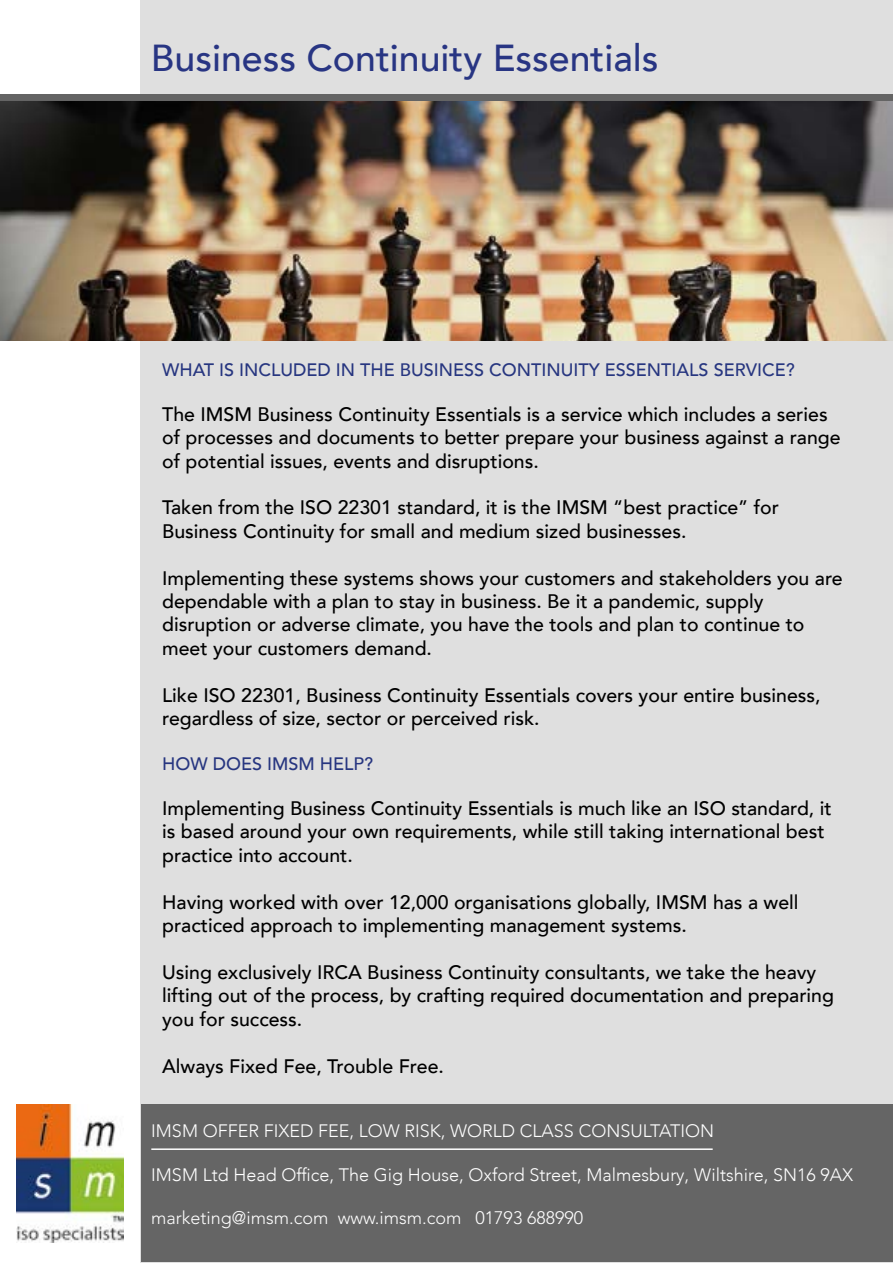
<style>
.page{position:relative;width:893px;height:1263px;background:#fff}
.page>*{position:absolute;margin:0;border:0;box-sizing:border-box;transform-origin:0 0}
.t1{font:500 37.5px "Avenir LT";color:#283583}
.t2{font:500 19.5px/23.4px "Avenir LT";color:#000}
.t3{font:300 18px "Avenir LT Com";color:#fff}
.t4{font:500 18px "Avenir LT";color:#273680}
.t5{font:300 18px "Avenir LT Std";color:#fff}
</style>
<div class="page">
<div style="left:141px;top:0;width:752px;height:1262px;background:#dfdfdf"></div>
<img style="left:17px;top:1104px;width:106px;height:138px">
<div style="left:0;top:94px;width:893px;height:8px;background:#646464"></div>
<div style="left:142px;top:1104px;width:751px;height:158px;background:#656565"></div>
<hr style="left:151px;top:1148px;width:562px;height:2px;background:#fff">
<img style="left:0;top:102px;width:892px;height:239px">
<h1 class="t1" style="left:151px;top:36px;width:509px">Business Continuity Essentials</h1>
<p class="t4" style="left:162px;top:359px;width:634px">WHAT IS INCLUDED IN THE BUSINESS CONTINUITY ESSENTIALS SERVICE?</p>
<p class="t2" style="left:162px;top:403px;width:680px">The IMSM Business Continuity Essentials is a service which includes a series of processes and documents to better prepare your business against a range of potential issues, events and disruptions.</p>
<p class="t2" style="left:162px;top:496px;width:618px">Taken from the ISO 22301 standard, it is the IMSM “best practice” for<br>Business Continuity for small and medium sized businesses.</p>
<p class="t2" style="left:162px;top:567px;width:682px">Implementing these systems shows your customers and stakeholders you are dependable with a plan to stay in business. Be it a pandemic, supply disruption or adverse climate, you have the tools and plan to continue to meet your customers demand.</p>
<p class="t2" style="left:162px;top:684px;width:660px">Like ISO 22301, Business Continuity Essentials covers your entire business, regardless of size, sector or perceived risk.</p>
<p class="t4" style="left:162px;top:753px;width:212px">HOW DOES IMSM HELP?</p>
<p class="t2" style="left:162px;top:797px;width:671px">Implementing Business Continuity Essentials is much like an ISO standard, it is based around your own requirements, while still taking international best practice into account.</p>
<p class="t2" style="left:162px;top:891px;width:638px">Having worked with over 12,000 organisations globally, IMSM has a well practiced approach to implementing management systems.</p>
<p class="t2" style="left:162px;top:961px;width:673px">Using exclusively IRCA Business Continuity consultants, we take the heavy lifting out of the process, by crafting required documentation and preparing you for success.</p>
<p class="t2" style="left:162px;top:1054px;width:283px">Always Fixed Fee, Trouble Free.</p>
<p class="t3" style="left:151px;top:1120px;width:564px">IMSM OFFER FIXED FEE, LOW RISK, WORLD CLASS CONSULTATION</p>
<p class="t3" style="left:151px;top:1164px;width:703px">IMSM Ltd Head Office, The Gig House, Oxford Street, Malmesbury, Wiltshire, SN16 9AX</p>
<p class="t5" style="left:151px;top:1207px;width:433px">marketing@imsm.com www.imsm.com 01793 688990</p>
</div>
